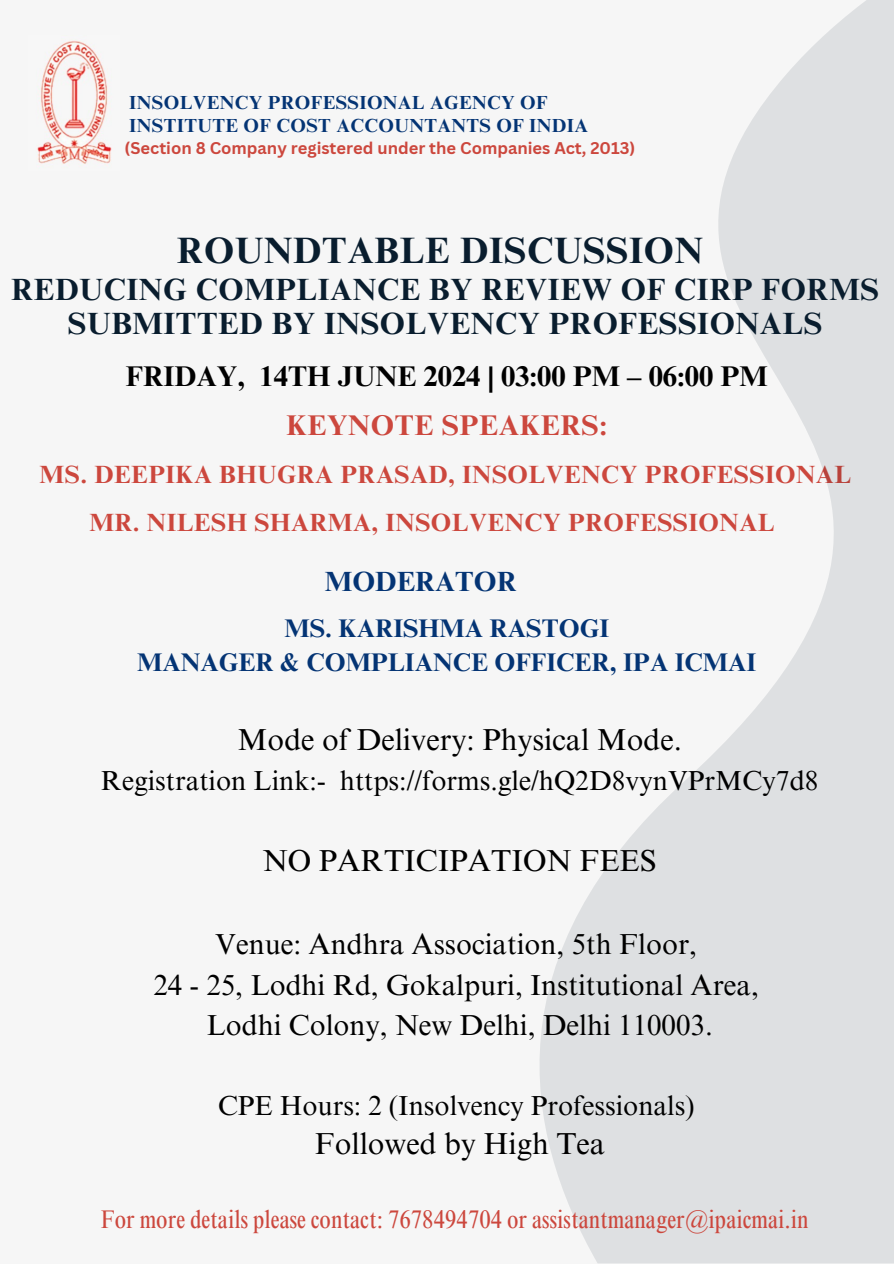
<style>
.page{position:relative;width:894px;height:1264px;background:#fff}
.page>*{position:absolute;margin:0;border:0;box-sizing:border-box;transform-origin:0 0}
.t1{font:700 36.75px "Times NRMT Pro";letter-spacing:.02em;color:#091d2e}
.t2{font:700 30.75px/33.8px "Times NRMT Pro";letter-spacing:.02em;color:#091d2e;text-align:center}
.t3{font:30.3px "Times NRMT Pro";color:#000}
.t4{font:28.95px/40.5px "Times NRMT Pro";color:#000;text-align:center}
.t5{font:700 28.5px "Times NRMT Pro";color:#000}
.t6{font:700 28.5px "Times NRMT Pro";letter-spacing:.02em;color:#cc473d}
.t7{font:700 27.75px "Times NRMT Pro";color:#043474}
.t8{font:27.45px "Times NRMT Pro";color:#000}
.t9{font:condensed 25.5px "Times NRMT Pro";color:#cc473d}
.t10{font:700 25.5px/34.8px "Times NRMT Pro";color:#043474;text-align:center}
.t11{font:700 24.9px "Times NRMT Pro";letter-spacing:.02em;color:#cc473d}
.t12{font:700 18.9px/23.7px "Times NRMT Pro";letter-spacing:.02em;color:#043474}
.t13{font:700 16.5px "Canva Sans";color:#cc473d}
</style>
<div class="page">
<div style="left:0;top:0;width:893px;height:1263px;background:#f6f6f6"></div>
<svg style="left:539px;top:0;width:354px;height:1263px;fill:#dee0e2"></svg>
<img style="left:37px;top:41px;width:75px;height:123px">
<h1 class="t12" style="left:129px;top:93px;width:460px">INSOLVENCY PROFESSIONAL AGENCY OF<br>INSTITUTE OF COST ACCOUNTANTS OF INDIA</h1>
<h1 class="t13" style="left:124px;top:137px;width:512px">(Section 8 Company registered under the Companies Act, 2013)</h1>
<p class="t1" style="left:177px;top:236px;width:527px">ROUNDTABLE DISCUSSION</p>
<p class="t2" style="left:11px;top:276px;width:868px">REDUCING COMPLIANCE BY REVIEW OF CIRP FORMS<br>SUBMITTED BY INSOLVENCY PROFESSIONALS</p>
<h4 class="t5" style="left:126px;top:366px;width:643px">FRIDAY, 14TH JUNE 2024 | 03:00 PM – 06:00 PM</h4>
<h6 class="t6" style="left:286px;top:415px;width:322px">KEYNOTE SPEAKERS:</h6>
<p class="t11" style="left:40px;top:465px;width:812px">MS. DEEPIKA BHUGRA PRASAD, INSOLVENCY PROFESSIONAL</p>
<p class="t11" style="left:89px;top:513px;width:686px">MR. NILESH SHARMA, INSOLVENCY PROFESSIONAL</p>
<h3 class="t7" style="left:325px;top:571px;width:193px">MODERATOR</h3>
<h5 class="t10" style="left:137px;top:613px;width:620px">MS. KARISHMA RASTOGI<br>MANAGER &amp; COMPLIANCE OFFICER, IPA ICMAI</h5>
<h4 class="t3" style="left:237px;top:728px;width:445px">Mode of Delivery: Physical Mode.</h4>
<h4 class="t8" style="left:101px;top:770px;width:719px">Registration Link:- https://forms.gle/hQ2D8vynVPrMCy7d8</h4>
<h1 class="t3" style="left:263px;top:849px;width:395px">NO PARTICIPATION FEES</h1>
<h4 class="t4" style="left:153px;top:927px;width:607px">Venue: Andhra Association, 5th Floor,<br>24 - 25, Lodhi Rd, Gokalpuri, Institutional Area,<br>Lodhi Colony, New Delhi, Delhi 110003.</h4>
<h5 class="t8" style="left:218px;top:1095px;width:478px">CPE Hours: 2 (Insolvency Professionals)</h5>
<h5 class="t3" style="left:314px;top:1132px;width:292px">Followed by High Tea</h5>
<h2 class="t9" style="left:101px;top:1209px;width:709px">For more details please contact: 7678494704 or assistantmanager@ipaicmai.in</h2>
</div>
